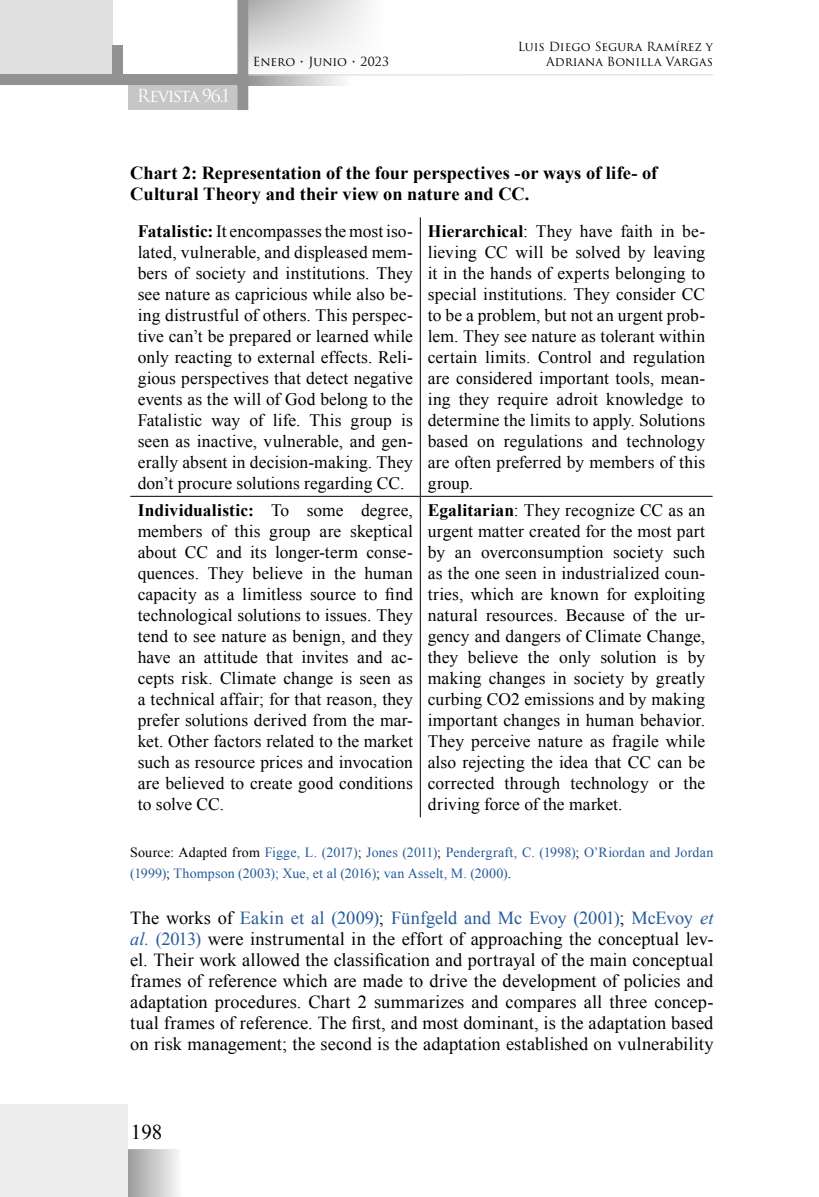
<style>
.page{position:relative;width:819px;height:1197px;background:#fff}
.page>*{position:absolute;margin:0;border:0;box-sizing:border-box;transform-origin:0 0}
.t1{font:21px "Times New Roman";color:#000}
.t2{font:18.38px/21px "Times New Roman";color:#000;text-align:justify}
.t3{font:700 18.38px/21px "Times New Roman";color:#000}
.t4{font:17.5px/21px "Times New Roman";letter-spacing:.005em;color:#000;text-align:justify}
.t5{font:17.5px "Trajan Pro 3";letter-spacing:-.095em;color:#fff}
.t6{font:14px/21px "Times New Roman";letter-spacing:.01em;color:#275b9b}
.t7{font:12.25px/14.7px "Trajan Pro 3";color:#000;text-align:right}
.s1{font-weight:700}
.s2{color:#000}
.s3{color:#275b9b}
.s4{font-style:italic;color:#275b9b}
</style>
<div class="page">
<svg style="left:127px;top:1148px;width:51px;height:49px;background:#c9c9c9"></svg>
<div style="left:0;top:1105px;width:127px;height:92px;background:#ededed"></div>
<svg style="left:248px;top:0;width:217px;height:76px"></svg>
<div style="left:128px;top:85px;width:112px;height:25px;background:#c6c6c6"></div>
<div style="left:0;top:0;width:113px;height:79px;background:#e0e0e0"></div>
<svg style="left:248px;top:75px;width:106px;height:10px"></svg>
<div style="left:0;top:74px;width:248px;height:11px;background:#929292"></div>
<div style="left:237px;top:0;width:11px;height:110px;background:#929292"></div>
<div style="left:112px;top:45px;width:11px;height:32px;background:#929292"></div>
<hr style="left:248px;top:74px;width:465px;height:1px;background:#dadada">
<hr style="left:130px;top:496px;width:290px;height:1px;background:#000">
<hr style="left:420px;top:496px;width:293px;height:1px;background:#000">
<hr style="left:420px;top:217px;width:1px;height:279px;background:#000">
<hr style="left:420px;top:497px;width:1px;height:320px;background:#000">
<p class="t5" style="left:137px;top:84px;width:94px">Revista 96.1</p>
<p class="t7" style="left:253px;top:54px;width:137px">Enero • Junio • 2023</p>
<p class="t7" style="left:518px;top:40px;width:197px">Luis Diego Segura Ramírez y<br>Adriana Bonilla Vargas</p>
<p class="t3" style="left:130px;top:162px;width:529px">Chart 2: Representation of the four perspectives -or ways of life- of<br>Cultural Theory and their view on nature and CC.</p>
<p class="t4" style="left:138px;top:220px;width:277px"><span class="s1">Fatalistic:</span> It encompasses the most iso&shy;lated, vulnerable, and displeased mem&shy;bers of society and institutions. They see nature as capricious while also be&shy;ing distrustful of others. This perspec&shy;tive can’t be prepared or learned while only reacting to external effects. Reli&shy;gious perspectives that detect negative events as the will of God belong to the Fatalistic way of life. This group is seen as inactive, vulnerable, and gen&shy;erally absent in decision-making. They don’t procure solutions regarding CC.</p>
<p class="t4" style="left:428px;top:220px;width:279px"><span class="s1">Hierarchical</span>: They have faith in be&shy;lieving CC will be solved by leaving it in the hands of experts belonging to special institutions. They consider CC to be a problem, but not an urgent prob&shy;lem. They see nature as tolerant within certain limits. Control and regulation are considered important tools, mean&shy;ing they require adroit knowledge to determine the limits to apply. Solutions based on regulations and technology are often preferred by members of this group.</p>
<p class="t4" style="left:138px;top:499px;width:277px"><span class="s1">Individualistic:</span> To some degree, members of this group are skeptical about CC and its longer-term conse&shy;quences. They believe in the human capacity as a limitless source to find technological solutions to issues. They tend to see nature as benign, and they have an attitude that invites and ac&shy;cepts risk. Climate change is seen as a technical affair; for that reason, they prefer solutions derived from the mar&shy;ket. Other factors related to the market such as resource prices and invocation are believed to create good conditions to solve CC.</p>
<p class="t4" style="left:428px;top:499px;width:279px"><span class="s1">Egalitarian</span>: They recognize CC as an urgent matter created for the most part by an overconsumption society such as the one seen in industrialized coun&shy;tries, which are known for exploiting natural resources. Because of the ur&shy;gency and dangers of Climate Change, they believe the only solution is by making changes in society by greatly curbing CO2 emissions and by making important changes in human behavior.<br>They perceive nature as fragile while also rejecting the idea that CC can be corrected through technology or the driving force of the market.</p>
<p class="t6" style="left:130px;top:841px;width:585px"><span class="s2">Source: Adapted from</span> Figge, L. (2017)<span class="s2">;</span> Jones (2011)<span class="s2">;</span> Pendergraft, C. (1998)<span class="s2">;</span> O’Riordan and Jordan (1999)<span class="s2">;</span> Thompson (2003); Xue, et al (2016)<span class="s2">;</span> van Asselt, M. (2000)<span class="s2">.</span></p>
<p class="t2" style="left:130px;top:907px;width:585px">The works of <span class="s3">Eakin et al (2009)</span>; <span class="s3">Fünfgeld and Mc Evoy (2001)</span>; <span class="s3">McEvoy</span> <span class="s4">et al.</span> <span class="s3">(2013)</span> were instrumental in the effort of approaching the conceptual lev&shy;el. Their work allowed the classification and portrayal of the main conceptual frames of reference which are made to drive the development of policies and adaptation procedures. Chart 2 summarizes and compares all three concep&shy;tual frames of reference. The first, and most dominant, is the adaptation based on risk management; the second is the adaptation established on vulnerability</p>
<p class="t1" style="left:131px;top:1118px;width:33px">198</p>
</div>
